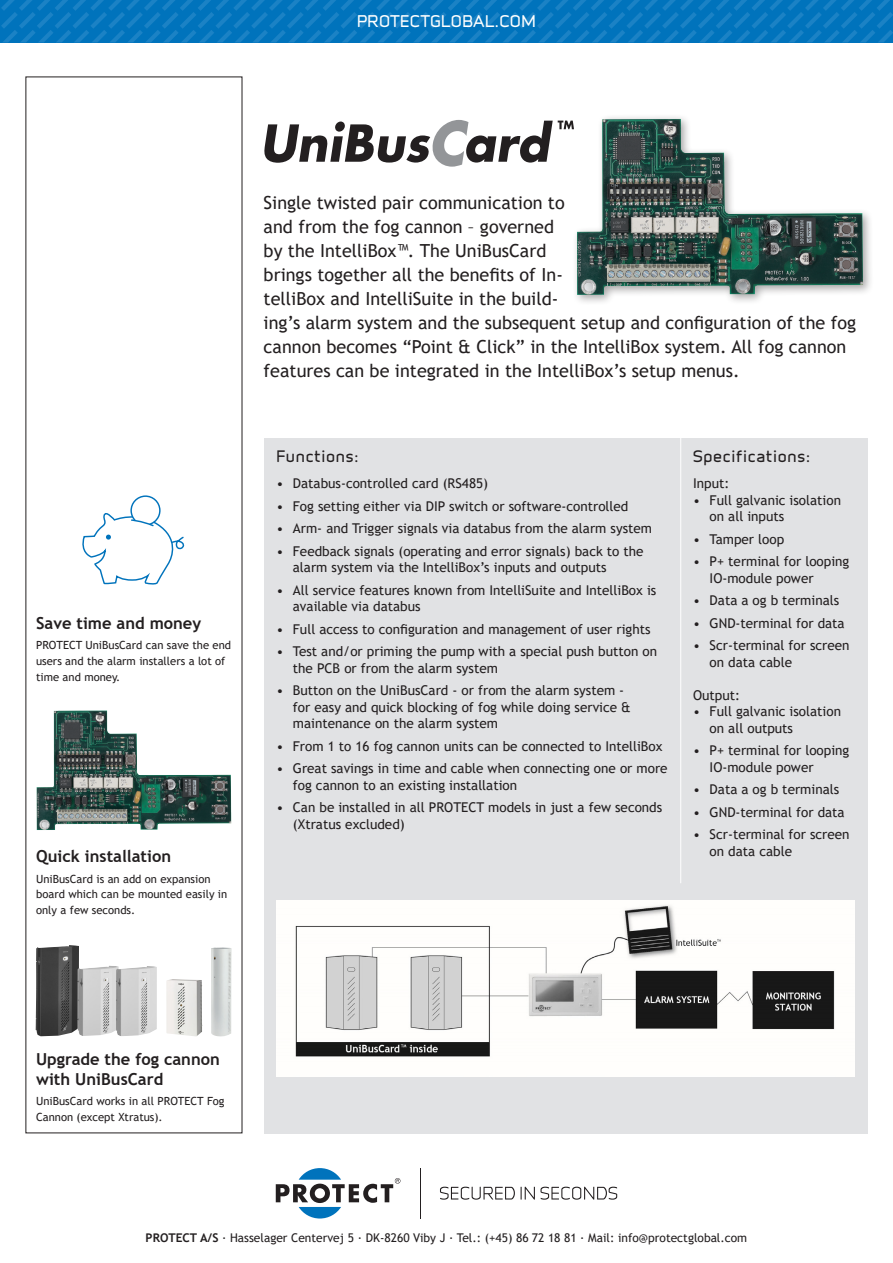
<style>
.page{position:relative;width:893px;height:1263px;background:#fff}
.page>*{position:absolute;margin:0;border:0;box-sizing:border-box;transform-origin:0 0}
.t1{font:18px/24px "Trebuchet MS";color:#231f20}
.t2{font:700 16.5px/19.5px "Trebuchet MS";color:#231f20}
.t3{font:15.3px "Infinity T Bold";letter-spacing:.03em;color:#fff}
.t4{font:15px "Infinity T Bold";letter-spacing:.05em;color:#231f20}
.t5{font:13.5px/16.5px "Trebuchet MS";color:#231f20}
.t6{font:12px "Trebuchet MS";color:#231f20}
.t7{font:11.25px/15.8px "Trebuchet MS";color:#231f20}
.s1{font-weight:700}
</style>
<div class="page">
<div style="left:264px;top:438px;width:603px;height:695px;background:#e1e2e4"></div>
<div style="left:572px;top:114px;width:302px;height:192px;background:#231f20;opacity:.4"></div>
<img style="left:577px;top:119px;width:286px;height:176px">
<svg style="left:440px;top:1187px;width:75px;height:13px"></svg>
<svg style="left:521px;top:1187px;width:96px;height:13px"></svg>
<svg style="left:276px;top:1168px;width:124px;height:50px"></svg>
<hr style="left:420px;top:1168px;width:1px;height:50px;background:#231f20">
<svg style="left:1px;top:0;width:892px;height:43px"></svg>
<img style="left:211px;top:947px;width:21px;height:90px">
<img style="left:36px;top:945px;width:43px;height:91px">
<img style="left:78px;top:965px;width:38px;height:71px">
<img style="left:116px;top:966px;width:41px;height:70px">
<img style="left:166px;top:979px;width:37px;height:57px">
<svg style="left:82px;top:495px;width:103px;height:90px"></svg>
<svg style="left:264px;top:120px;width:310px;height:47px"></svg>
<img style="left:36px;top:710px;width:195px;height:120px">
<hr style="left:680px;top:438px;width:1px;height:445px;background:#fff">
<img style="left:276px;top:900px;width:579px;height:177px">
<p class="t3" style="left:357px;top:10px;width:180px">PROTECTGLOBAL.COM</p>
<p class="t1" style="left:264px;top:190px;width:594px">Single twisted pair communication to<br>and from the fog cannon – governed<br>by the IntelliBox™. The UniBusCard<br>brings together all the benefits of In-<br>telliBox and IntelliSuite in the build-<br>ing’s alarm system and the subsequent setup and configuration of the fog cannon becomes “Point &amp; Click” in the IntelliBox system. All fog cannon features can be integrated in the IntelliBox’s setup menus.</p>
<p class="t2" style="left:36px;top:613px;width:167px">Save time and money</p>
<p class="t7" style="left:36px;top:637px;width:196px">PROTECT UniBusCard can save the end</p>
<p class="t7" style="left:36px;top:653px;width:191px">users and the alarm installers a lot of</p>
<p class="t7" style="left:36px;top:669px;width:86px">time and money.</p>
<p class="t2" style="left:36px;top:847px;width:136px">Quick installation</p>
<p class="t7" style="left:36px;top:870px;width:193px">UniBusCard is an add on expansion board which can be mounted easily in only a few seconds.</p>
<p class="t4" style="left:276px;top:446px;width:83px">Functions:</p>
<p class="t4" style="left:693px;top:446px;width:118px">Specifications:</p>
<p class="t5" style="left:276px;top:475px;width:213px">• Databus-controlled card (RS485)</p>
<p class="t5" style="left:276px;top:498px;width:354px">• Fog setting either via DIP switch or software-controlled</p>
<p class="t5" style="left:276px;top:520px;width:377px">• Arm- and Trigger signals via databus from the alarm system</p>
<p class="t5" style="left:293px;top:543px;width:352px;text-indent:-16px">• Feedback signals (operating and error signals) back to the alarm system via the IntelliBox’s inputs and outputs</p>
<p class="t5" style="left:293px;top:582px;width:365px;text-indent:-16px">• All service features known from IntelliSuite and IntelliBox is available via databus</p>
<p class="t5" style="left:276px;top:621px;width:376px">• Full access to configuration and management of user rights</p>
<p class="t5" style="left:293px;top:643px;width:366px;text-indent:-16px">• Test and/or priming the pump with a special push button on the PCB or from the alarm system</p>
<p class="t5" style="left:293px;top:682px;width:339px;text-indent:-16px">• Button on the UniBusCard - or from the alarm system - for easy and quick blocking of fog while doing service &amp; maintenance on the alarm system</p>
<p class="t5" style="left:276px;top:738px;width:388px">• From 1 to 16 fog cannon units can be connected to IntelliBox</p>
<p class="t5" style="left:293px;top:760px;width:376px;text-indent:-16px">• Great savings in time and cable when connecting one or more fog cannon to an existing installation</p>
<p class="t5" style="left:293px;top:799px;width:371px;text-indent:-16px">• Can be installed in all PROTECT models in just a few seconds (Xtratus excluded)</p>
<p class="t5" style="left:693px;top:475px;width:38px">Input:</p>
<p class="t5" style="left:710px;top:492px;width:133px;text-indent:-16px">• Full galvanic isolation on all inputs</p>
<p class="t5" style="left:693px;top:531px;width:93px">• Tamper loop</p>
<p class="t5" style="left:710px;top:553px;width:141px;text-indent:-16px">• P+ terminal for looping<br>IO-module power</p>
<p class="t5" style="left:693px;top:592px;width:148px">• Data a og b terminals</p>
<p class="t5" style="left:693px;top:615px;width:153px">• GND-terminal for data</p>
<p class="t5" style="left:710px;top:637px;width:141px;text-indent:-16px">• Scr-terminal for screen on data cable</p>
<p class="t5" style="left:693px;top:687px;width:49px">Output:</p>
<p class="t5" style="left:710px;top:703px;width:133px;text-indent:-16px">• Full galvanic isolation on all outputs</p>
<p class="t5" style="left:710px;top:742px;width:141px;text-indent:-16px">• P+ terminal for looping<br>IO-module power</p>
<p class="t5" style="left:693px;top:781px;width:148px">• Data a og b terminals</p>
<p class="t5" style="left:693px;top:804px;width:153px">• GND-terminal for data</p>
<p class="t5" style="left:710px;top:826px;width:141px;text-indent:-16px">• Scr-terminal for screen on data cable</p>
<p class="t2" style="left:36px;top:1049px;width:185px">Upgrade the fog cannon with UniBusCard</p>
<p class="t7" style="left:36px;top:1093px;width:190px">UniBusCard works in all PROTECT Fog<br>Cannon (except Xtratus).</p>
<p class="t6" style="left:146px;top:1230px;width:603px"><span class="s1">PROTECT A/S</span> · Hasselager Centervej 5 · DK-8260 Viby J · Tel.: (+45) 86 72 18 81 · Mail: info@protectglobal.com</p>
</div>
